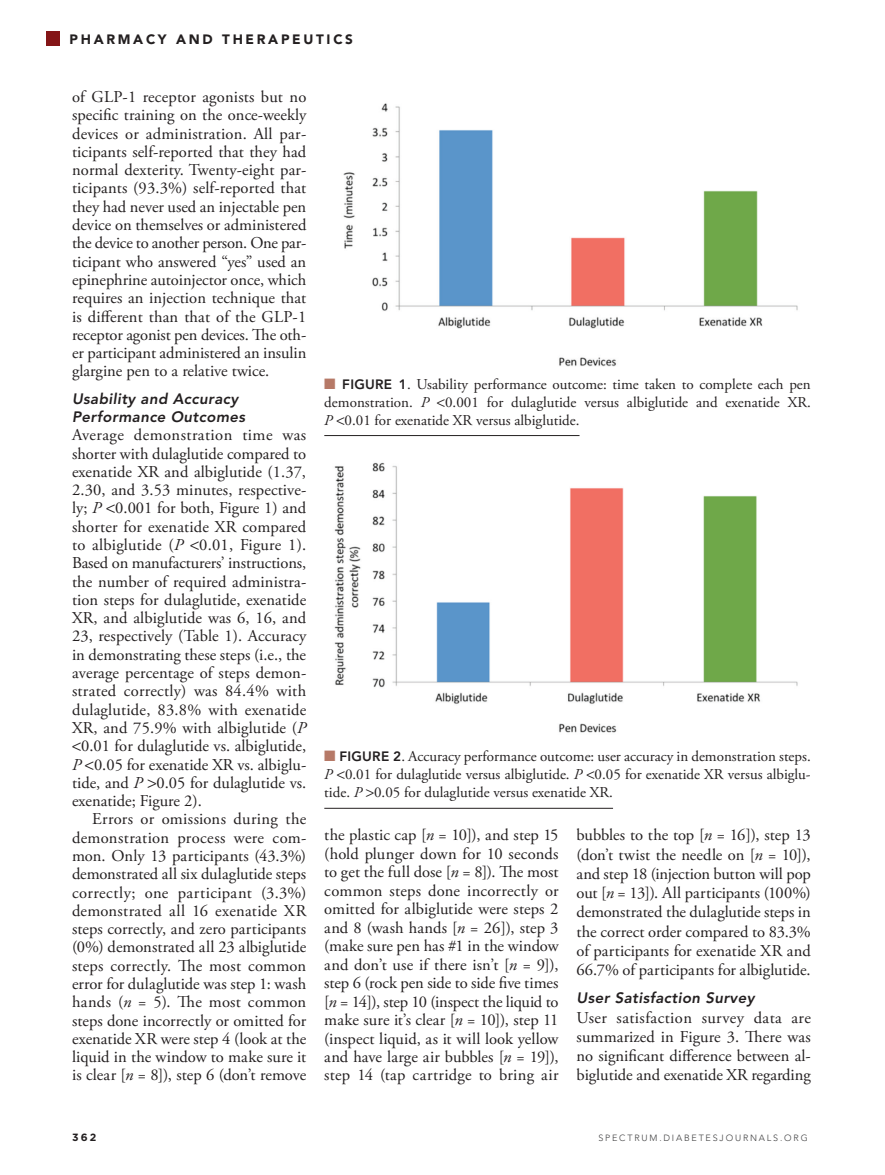
<style>
.page{position:relative;width:885px;height:1175px;background:#fff}
.page>*{position:absolute;margin:0;border:0;box-sizing:border-box;transform-origin:0 0}
.BODY_-_1st_PARA{font:16.5px/18.3px "Adobe Garamond Pro";color:#231f20;text-align:justify}
.BODY_-_2nd_PARA{font:16.5px/18.3px "Adobe Garamond Pro";color:#231f20;text-align:justify}
.BODY_-_1st_PARA-2{font:16.5px "Adobe Garamond Pro";letter-spacing:.025em;color:#231f20}
.t1{font:15px/18px "Adobe Garamond Pro";color:#231f20;text-align:justify}
.H2_-_BOLD_ITALIC{font:italic 800 15px/18.3px "Avenir LT Std";letter-spacing:.025em;color:#231f20}
.t2{font:900 13.5px "Avenir LT Std";letter-spacing:.2em;color:#231f20}
.t3{font:700 10.5px "Gotham";color:#231f20}
.t4{font:300 9px "Avenir LT Std";letter-spacing:.2em;color:#3f3f40}
.s1{font-style:italic}
.s2{color:#b67967}
.s3{font-family:"Avenir LT Std";font-weight:800;font-size:13.5px}
</style>
<div class="page">
<div style="left:47px;top:31px;width:13px;height:14px;background:#841517"></div>
<img style="left:343px;top:103px;width:455px;height:264px">
<img style="left:334px;top:462px;width:464px;height:271px">
<hr style="left:324px;top:435px;width:255px;height:1px;background:#231f20">
<hr style="left:324px;top:808px;width:289px;height:1px;background:#231f20">
<p class="t2" style="left:69px;top:31px;width:285px">PHARMACY AND THERAPEUTICS</p>
<p class="BODY_-_1st_PARA" style="left:72px;top:88px;width:236px">of GLP-1 receptor agonists but no specific training on the once-weekly devices or administration. All par&shy;ticipants self-reported that they had normal dexterity. Twenty-eight par&shy;ticipants (93.3%) self-reported that they had never used an injectable pen device on themselves or administered the device to another person. One par&shy;ticipant who answered “yes” used an epinephrine autoinjector once, which requires an injection technique that is different than that of the GLP-1 receptor agonist pen devices. The oth&shy;er participant administered an insulin glargine pen to a relative twice.</p>
<p class="H2_-_BOLD_ITALIC" style="left:72px;top:389px;width:174px">Usability and Accuracy<br>Performance Outcomes</p>
<p class="BODY_-_1st_PARA-2" style="left:72px;top:425px;width:236px">Average demonstration time was</p>
<p class="BODY_-_1st_PARA" style="left:72px;top:445px;width:236px">shorter with dulaglutide compared to</p>
<p class="BODY_-_1st_PARA" style="left:72px;top:463px;width:235px">exenatide XR and albiglutide (1.37,</p>
<p class="BODY_-_1st_PARA" style="left:72px;top:481px;width:236px">2.30, and 3.53 minutes, respective-</p>
<p class="BODY_-_1st_PARA" style="left:72px;top:499px;width:236px">ly; <span class="s1">P</span> 0.001 for both, Figure 1) and</p>
<p class="BODY_-_1st_PARA" style="left:72px;top:518px;width:236px">shorter for exenatide XR compared</p>
<p class="BODY_-_1st_PARA" style="left:72px;top:536px;width:236px">to albiglutide (<span class="s1">P</span> 0.01, Figure 1).</p>
<p class="BODY_-_1st_PARA" style="left:72px;top:554px;width:235px">Based on manufacturers’ instructions,</p>
<p class="BODY_-_1st_PARA" style="left:72px;top:573px;width:236px">the number of required administra-</p>
<p class="BODY_-_1st_PARA" style="left:72px;top:591px;width:236px">tion steps for dulaglutide, exenatide</p>
<p class="BODY_-_1st_PARA" style="left:72px;top:609px;width:235px">XR, and albiglutide was 6, 16, and</p>
<p class="BODY_-_1st_PARA" style="left:72px;top:627px;width:236px">23, respectively (Table 1). Accuracy</p>
<p class="BODY_-_1st_PARA" style="left:72px;top:646px;width:235px">in demonstrating these steps (i.e., the</p>
<p class="BODY_-_1st_PARA" style="left:72px;top:664px;width:236px">average percentage of steps demon-</p>
<p class="BODY_-_1st_PARA" style="left:72px;top:682px;width:235px">strated correctly) was 84.4% with</p>
<p class="BODY_-_1st_PARA" style="left:72px;top:701px;width:236px">dulaglutide, 83.8% with exenatide</p>
<p class="BODY_-_1st_PARA" style="left:72px;top:719px;width:236px">XR, and 75.9% with albiglutide (<span class="s1">P</span></p>
<p class="BODY_-_1st_PARA" style="left:81px;top:737px;width:226px">0.01 for dulaglutide vs. albiglutide,</p>
<p class="BODY_-_1st_PARA" style="left:72px;top:755px;width:236px"><span class="s1">P</span> 0.05 for exenatide XR vs. albiglu-</p>
<p class="BODY_-_1st_PARA" style="left:72px;top:774px;width:236px">tide, and <span class="s1">P</span> 0.05 for dulaglutide vs.</p>
<p class="BODY_-_1st_PARA" style="left:72px;top:792px;width:131px">exenatide; Figure 2).</p>
<p class="BODY_-_2nd_PARA" style="left:72px;top:810px;width:236px;text-indent:20px">Errors or omissions during the demonstration process were com&shy;mon. Only 13 participants (43.3%) demonstrated all six dulaglutide steps correctly; one participant (3.3%) demonstrated all 16 exenatide XR steps correctly, and zero participants (0%) demonstrated all 23 albiglutide steps correctly. The most common error for dulaglutide was step 1: wash hands (<span class="s1">n</span> = 5). The most common steps done incorrectly or omitted for exenatide XR were step 4 (look at the liquid in the window to make sure it is clear [<span class="s1">n</span> = 8]), step 6 (don’t remove</p>
<p class="t1" style="left:324px;top:375px;width:488px"><span class="s2">■</span> <span class="s3">FIGURE 1</span>. Usability performance outcome: time taken to complete each pen demonstration. <span class="s1">P</span> 0.001 for dulaglutide versus albiglutide and exenatide XR.<br><span class="s1">P</span> 0.01 for exenatide XR versus albiglutide.</p>
<p class="t1" style="left:324px;top:748px;width:488px"><span class="s2">■</span> <span class="s3">FIGURE 2</span>. Accuracy performance outcome: user accuracy in demonstration steps.<br><span class="s1">P</span> 0.01 for dulaglutide versus albiglutide. <span class="s1">P</span> 0.05 for exenatide XR versus albiglu&shy;tide. <span class="s1">P</span> 0.05 for dulaglutide versus exenatide XR.</p>
<p class="BODY_-_2nd_PARA" style="left:324px;top:826px;width:236px">the plastic cap [<span class="s1">n</span> = 10]), and step 15 (hold plunger down for 10 seconds to get the full dose [<span class="s1">n</span> = 8]). The most common steps done incorrectly or omitted for albiglutide were steps 2 and 8 (wash hands [<span class="s1">n</span> = 26]), step 3 (make sure pen has #1 in the window and don’t use if there isn’t [<span class="s1">n</span> = 9]), step 6 (rock pen side to side five times [<span class="s1">n</span> = 14]), step 10 (inspect the liquid to make sure it’s clear [<span class="s1">n</span> = 10]), step 11 (inspect liquid, as it will look yellow and have large air bubbles [<span class="s1">n</span> = 19]), step 14 (tap cartridge to bring air</p>
<p class="BODY_-_2nd_PARA" style="left:576px;top:826px;width:236px;line-height:19.2px">bubbles to the top [<span class="s1">n</span> = 16]), step 13 (don’t twist the needle on [<span class="s1">n</span> = 10]), and step 18 (injection button will pop out [<span class="s1">n</span> = 13]). All participants (100%) demonstrated the dulaglutide steps in the correct order compared to 83.3% of participants for exenatide XR and 66.7% of participants for albiglutide.</p>
<p class="H2_-_BOLD_ITALIC" style="left:576px;top:989px;width:179px">User Satisfaction Survey</p>
<p class="BODY_-_1st_PARA" style="left:576px;top:1008px;width:236px;line-height:19.2px">User satisfaction survey data are summarized in Figure 3. There was no significant difference between al&shy;biglutide and exenatide XR regarding</p>
<p class="t3" style="left:72px;top:1130px;width:26px">362</p>
<p class="t4" style="left:598px;top:1132px;width:211px">SPECTRUM.DIABETESJOURNALS.ORG</p>
</div>
